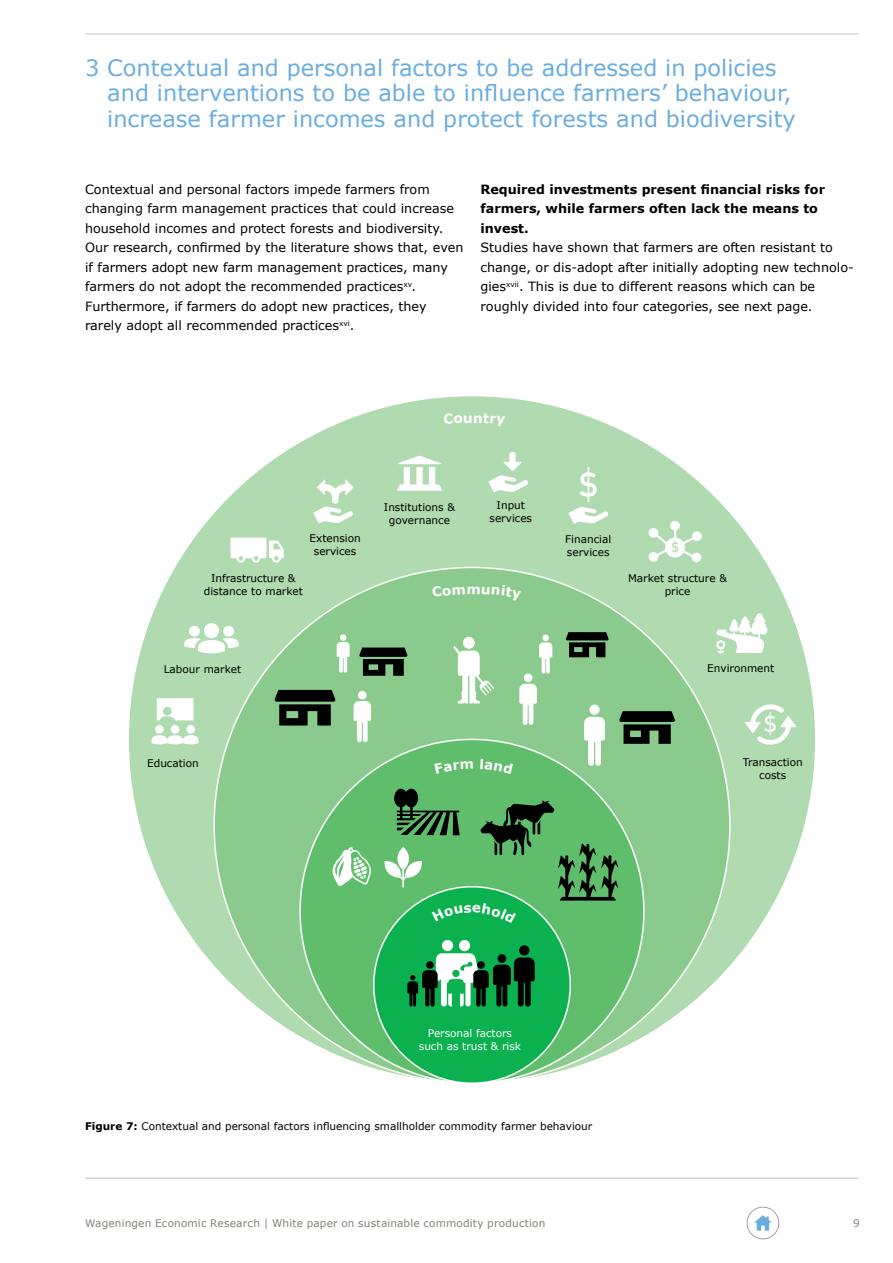
<style>
.page{position:relative;width:893px;height:1263px;background:#fff}
.page>*{position:absolute;margin:0;border:0;box-sizing:border-box;transform-origin:0 0}
.t1{font:22.5px/25.5px "Verdana";color:#6aaedf}
.t2{font:12.75px/19.5px "Verdana";color:#000}
.t3{font:700 12.75px/19.5px "Verdana";color:#000}
.t4{font:10.5px/13.5px "Verdana";color:#000;text-align:center}
.t5{font:10.5px "Verdana";letter-spacing:.02em;color:#867d77}
.t6{font:10.5px/13.5px "Verdana";color:#fff;text-align:center}
.s1{font-weight:700}
</style>
<div class="page">
<hr style="left:85px;top:1177px;width:774px;height:2px;background:#dad5d0">
<hr style="left:85px;top:33px;width:774px;height:2px;background:#dad5d0">
<div style="left:128px;top:396px;width:688px;height:687px;background:#b0daaf;border-radius:50%"></div>
<div style="left:214px;top:567px;width:516px;height:516px;background:#8aca8d;border-radius:50%"></div>
<div style="left:300px;top:739px;width:344px;height:344px;background:#60bd6b;border-radius:50%"></div>
<div style="left:374px;top:887px;width:196px;height:196px;background:#0bb14e;border-radius:50%"></div>
<div style="left:459px;top:940px;width:11px;height:11px;background:#fff;border-radius:50%"></div>
<div style="left:442px;top:940px;width:11px;height:11px;background:#fff;border-radius:50%"></div>
<div style="left:519px;top:945px;width:10px;height:10px;background:#000;border-radius:50%"></div>
<svg style="left:407px;top:953px;width:128px;height:53px"></svg>
<div style="left:477px;top:961px;width:8px;height:8px;background:#000;border-radius:50%"></div>
<svg style="left:332px;top:847px;width:39px;height:39px"></svg>
<svg style="left:453px;top:646px;width:41px;height:57px"></svg>
<div style="left:463px;top:637px;width:12px;height:12px;background:#fff;border-radius:50%"></div>
<svg style="left:274px;top:690px;width:62px;height:35px"></svg>
<svg style="left:566px;top:632px;width:43px;height:25px"></svg>
<svg style="left:619px;top:711px;width:56px;height:33px"></svg>
<svg style="left:584px;top:717px;width:21px;height:49px"></svg>
<div style="left:589px;top:704px;width:11px;height:11px;background:#fff;border-radius:50%"></div>
<svg style="left:353px;top:701px;width:18px;height:41px"></svg>
<div style="left:358px;top:691px;width:9px;height:8px;background:#fff;border-radius:50%"></div>
<svg style="left:539px;top:642px;width:13px;height:32px"></svg>
<div style="left:542px;top:635px;width:7px;height:6px;background:#fff;border-radius:50%"></div>
<svg style="left:519px;top:684px;width:18px;height:41px"></svg>
<div style="left:524px;top:673px;width:8px;height:9px;background:#fff;border-radius:50%"></div>
<svg style="left:337px;top:642px;width:13px;height:31px"></svg>
<div style="left:340px;top:634px;width:6px;height:7px;background:#fff;border-radius:50%"></div>
<svg style="left:359px;top:647px;width:49px;height:29px"></svg>
<svg style="left:151px;top:735px;width:48px;height:10px"></svg>
<div style="left:155px;top:725px;width:9px;height:9px;background:#fff;border-radius:50%"></div>
<div style="left:171px;top:725px;width:8px;height:9px;background:#fff;border-radius:50%"></div>
<div style="left:186px;top:725px;width:9px;height:9px;background:#fff;border-radius:50%"></div>
<svg style="left:157px;top:698px;width:36px;height:22px"></svg>
<svg style="left:716px;top:613px;width:51px;height:41px"></svg>
<div style="left:189px;top:626px;width:11px;height:11px;background:#fff;border-radius:50%"></div>
<div style="left:204px;top:623px;width:15px;height:15px;background:#fff;border-radius:50%"></div>
<div style="left:223px;top:626px;width:11px;height:11px;background:#fff;border-radius:50%"></div>
<svg style="left:184px;top:638px;width:55px;height:15px"></svg>
<svg style="left:230px;top:538px;width:54px;height:25px"></svg>
<svg style="left:397px;top:456px;width:45px;height:35px"></svg>
<svg style="left:745px;top:704px;width:51px;height:41px"></svg>
<svg style="left:568px;top:467px;width:40px;height:57px"></svg>
<svg style="left:488px;top:452px;width:40px;height:40px"></svg>
<svg style="left:313px;top:479px;width:40px;height:45px"></svg>
<svg style="left:648px;top:521px;width:54px;height:42px"></svg>
<svg style="left:754px;top:1215px;width:18px;height:16px"></svg>
<div style="left:747px;top:1207px;width:32px;height:32px;border:1px solid #aa9e96;border-radius:50%"></div>
<svg style="left:384px;top:789px;width:234px;height:134px"></svg>
<h1 class="t1" style="left:107px;top:55px;width:690px;text-indent:-22px">3 Contextual and personal factors to be addressed in policies and interventions to be able to influence farmers’ behaviour, increase farmer incomes and protect forests and biodiversity</h1>
<p class="t2" style="left:85px;top:179px;width:380px">Contextual and personal factors impede farmers from changing farm management practices that could increase household incomes and protect forests and biodiversity.<br>Our research, confirmed by the literature shows that, even if farmers adopt new farm management practices, many farmers do not adopt the recommended practices<sup>xv</sup>.<br>Furthermore, if farmers do adopt new practices, they rarely adopt all recommended practices<sup>xvi</sup>.</p>
<p class="t3" style="left:480px;top:179px;width:346px">Required investments present financial risks for farmers, while farmers often lack the means to invest.</p>
<p class="t2" style="left:480px;top:238px;width:375px">Studies have shown that farmers are often resistant to change, or dis-adopt after initially adopting new technolo&shy;gies<sup>xvii</sup>. This is due to different reasons which can be roughly divided into four categories, see next page.</p>
<p class="t4" style="left:309px;top:531px;width:53px">Extension services</p>
<p class="t4" style="left:204px;top:571px;width:101px">Infrastructure &amp; distance to market</p>
<p class="t4" style="left:384px;top:500px;width:73px">Institutions &amp; governance</p>
<p class="t4" style="left:490px;top:498px;width:44px">Input services</p>
<p class="t4" style="left:565px;top:532px;width:48px;text-align:left">Financial services</p>
<p class="t4" style="left:628px;top:571px;width:100px">Market structure &amp; price</p>
<p class="t4" style="left:164px;top:662px;width:79px">Labour market</p>
<p class="t4" style="left:707px;top:661px;width:69px">Environment</p>
<p class="t4" style="left:147px;top:756px;width:53px">Education</p>
<p class="t6" style="left:419px;top:1026px;width:104px">Personal factors such as trust &amp; risk</p>
<p class="t4" style="left:85px;top:1119px;width:509px"><span class="s1">Figure 7:</span> Contextual and personal factors influencing smallholder commodity farmer behaviour</p>
<p class="t4" style="left:743px;top:755px;width:61px">Transaction costs</p>
<p class="t5" style="left:85px;top:1217px;width:462px">Wageningen Economic Research | White paper on sustainable commodity production</p>
<p class="t5" style="left:853px;top:1217px;width:8px">9</p>
</div>
